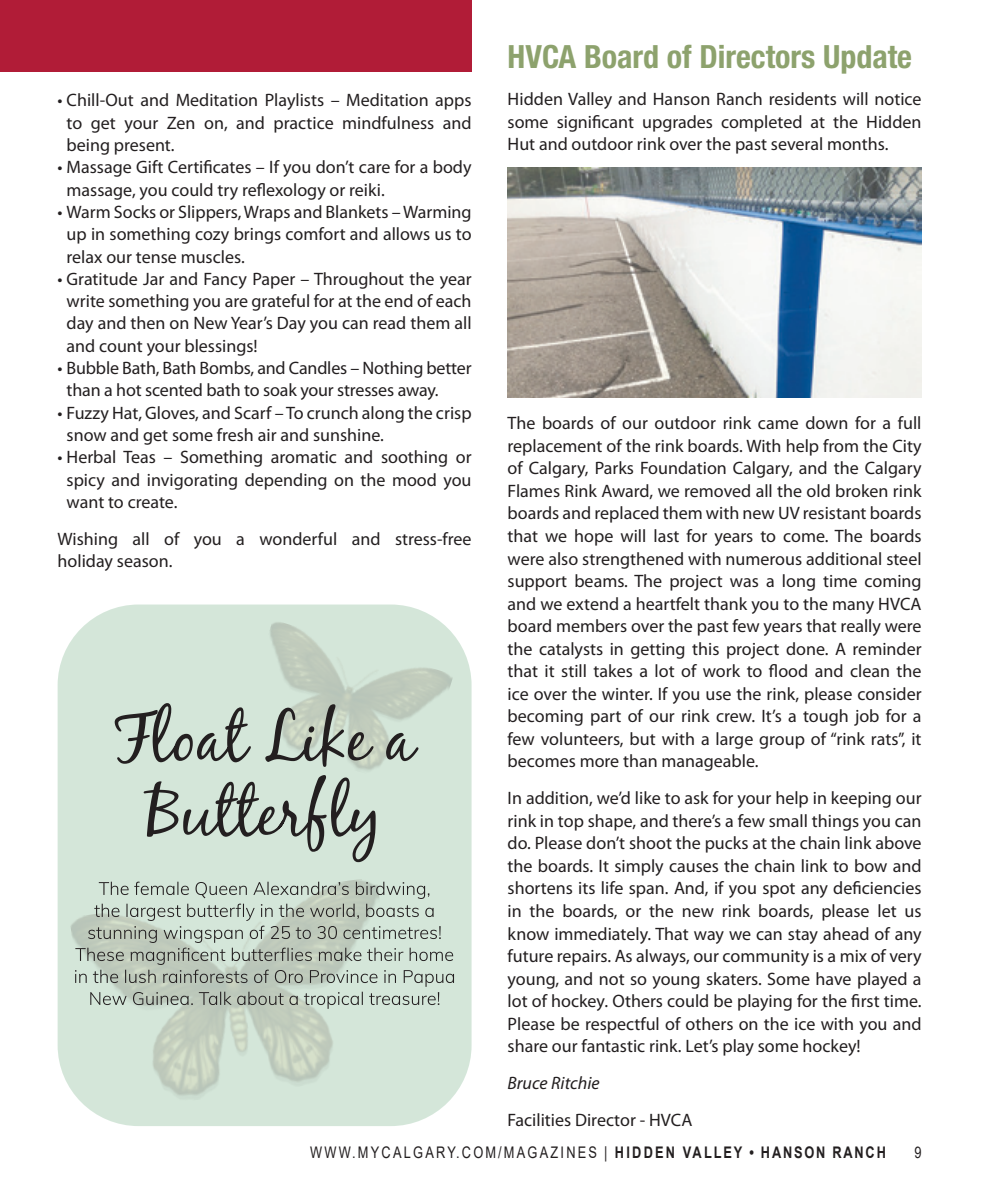
<style>
.page{position:relative;width:990px;height:1188px;background:#fff}
.page>*{position:absolute;margin:0;border:0;box-sizing:border-box;transform-origin:0 0}
.In_Around_title{font:700 condensed 32px "Helvetica Neue LT Std";color:#8da26d}
.Body_text{font:18px/22.6px "Myriad Pro";color:#231f20;text-align:justify}
.Body_text-2{font:italic 18px "Myriad Pro";color:#231f20}
.t1{font:16px "Arial";letter-spacing:.175em;color:#231f20;scale:.8 1}
.s1{font-weight:700}
</style>
<div class="page">
<img style="left:508px;top:167px;width:414px;height:230px">
<div style="left:0;top:0;width:472px;height:72px;background:#b11c37"></div>
<div style="left:58px;top:605px;width:414px;height:521px;background:#d4e6d9;border-radius:81px"></div>
<img style="left:270px;top:621px;width:184px;height:150px">
<img style="left:69px;top:879px;width:316px;height:234px">
<svg style="left:144px;top:775px;width:232px;height:87px"></svg>
<svg style="left:115px;top:703px;width:303px;height:64px"></svg>
<svg style="left:75px;top:882px;width:379px;height:127px"></svg>
<p class="Body_text" style="left:67px;top:89px;width:407px;text-indent:-9px">• Chill-Out and Meditation Playlists – Meditation apps to get your Zen on, and practice mindfulness and being present.</p>
<p class="Body_text" style="left:67px;top:156px;width:406px;text-indent:-9px">• Massage Gift Certificates – If you don’t care for a body massage, you could try reflexology or reiki.</p>
<p class="Body_text" style="left:67px;top:200px;width:407px;text-indent:-9px">• Warm Socks or Slippers, Wraps and Blankets – Warming up in something cozy brings comfort and allows us to relax our tense muscles.</p>
<p class="Body_text" style="left:67px;top:267px;width:407px;text-indent:-9px">• Gratitude Jar and Fancy Paper – Throughout the year write something you are grateful for at the end of each day and then on New Year’s Day you can read them all and count your blessings!</p>
<p class="Body_text" style="left:67px;top:357px;width:407px;text-indent:-9px">• Bubble Bath, Bath Bombs, and Candles – Nothing better than a hot scented bath to soak your stresses away.</p>
<p class="Body_text" style="left:67px;top:401px;width:407px;text-indent:-9px">• Fuzzy Hat, Gloves, and Scarf – To crunch along the crisp snow and get some fresh air and sunshine.</p>
<p class="Body_text" style="left:67px;top:446px;width:406px;text-indent:-9px">• Herbal Teas – Something aromatic and soothing or spicy and invigorating depending on the mood you want to create.</p>
<p class="Body_text" style="left:58px;top:527px;width:416px">Wishing all of you a wonderful and stress-free holiday season.</p>
<p class="In_Around_title" style="left:508px;top:38px;width:406px">HVCA Board of Directors Update</p>
<p class="Body_text" style="left:508px;top:88px;width:416px">Hidden Valley and Hanson Ranch residents will notice some significant upgrades completed at the Hidden Hut and outdoor rink over the past several months.</p>
<p class="Body_text" style="left:508px;top:412px;width:416px">The boards of our outdoor rink came down for a full replacement of the rink boards. With help from the City of Calgary, Parks Foundation Calgary, and the Calgary Flames Rink Award, we removed all the old broken rink boards and replaced them with new UV resistant boards that we hope will last for years to come. The boards were also strengthened with numerous additional steel support beams. The project was a long time coming and we extend a heartfelt thank you to the many HVCA board members over the past few years that really were the catalysts in getting this project done. A reminder that it still takes a lot of work to flood and clean the ice over the winter. If you use the rink, please consider becoming part of our rink crew. It’s a tough job for a few volunteers, but with a large group of “rink rats”, it becomes more than manageable.</p>
<p class="Body_text" style="left:508px;top:787px;width:416px">In addition, we’d like to ask for your help in keeping our rink in top shape, and there’s a few small things you can do. Please don’t shoot the pucks at the chain link above the boards. It simply causes the chain link to bow and shortens its life span. And, if you spot any deficiencies in the boards, or the new rink boards, please let us know immediately. That way we can stay ahead of any future repairs. As always, our community is a mix of very young, and not so young skaters. Some have played a lot of hockey. Others could be playing for the first time.<br>Please be respectful of others on the ice with you and share our fantastic rink. Let’s play some hockey!</p>
<p class="Body_text-2" style="left:508px;top:1072px;width:94px">Bruce Ritchie</p>
<p class="Body_text" style="left:508px;top:1109px;width:186px">Facilities Director - HVCA</p>
<p class="t1" style="left:310px;top:1141px;width:721px">WWW.MYCALGARY.COM/MAGAZINES | <span class="s1">HIDDEN VALLEY • HANSON RANCH</span></p>
<p class="t1" style="left:914px;top:1141px;width:10px">9</p>
</div>
